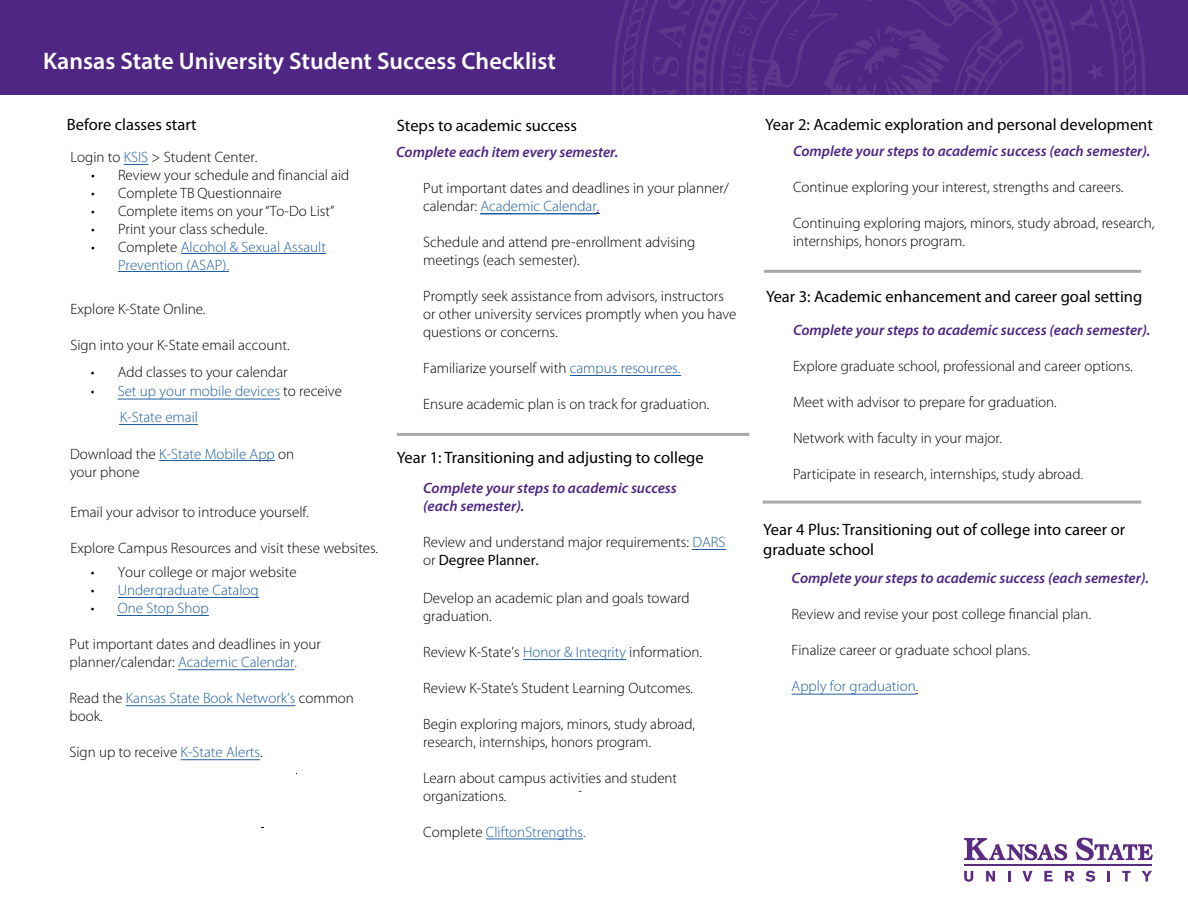
<style>
.page{position:relative;width:1188px;height:918px;background:#fff}
.page>*{position:absolute;margin:0;border:0;box-sizing:border-box;transform-origin:0 0}
.t1{font:600 24px "Myriad Pro";color:#fff}
.t2{font:16.5px/19.8px "Myriad Pro";color:#000}
.t3{font:300 15px/18px "Myriad Pro";color:#000}
.t4{font:italic 600 15px/18px "Myriad Pro";color:#4f2683}
.t5{font:300 15px/18px "Myriad Pro";color:#215e9e}
.t6{font:300 15px/18px "Myriad Pro";color:#205d9e}
.s1{color:#215e9e}
.s2{color:#000}
.s3{color:#205d9e}
.s4{color:#4f2683}
.s5{font-weight:400}
</style>
<div class="page">
<div style="left:0;top:0;width:1188px;height:94px;background:#4f2683"></div>
<svg style="left:621px;top:0;width:516px;height:270px"></svg>
<hr style="left:486px;top:839px;width:97px;height:1px;background:#215e9e">
<hr style="left:523px;top:659px;width:103px;height:1px;background:#215e9e">
<hr style="left:692px;top:549px;width:33px;height:1px;background:#205d9e">
<svg style="left:665px;top:375px;width:15px;height:1px"></svg>
<hr style="left:632px;top:375px;width:33px;height:1px;background:#205d9e">
<hr style="left:570px;top:375px;width:62px;height:1px;background:#205d9e">
<hr style="left:562px;top:213px;width:35px;height:1px;background:#215e9e">
<hr style="left:511px;top:213px;width:51px;height:1px;background:#205d9e">
<hr style="left:480px;top:213px;width:31px;height:1px;background:#215e9e">
<svg style="left:124px;top:164px;width:24px;height:1px"></svg>
<hr style="left:118px;top:271px;width:111px;height:1px;background:#205d9e">
<hr style="left:181px;top:253px;width:145px;height:1px;background:#205d9e">
<hr style="left:118px;top:615px;width:91px;height:1px;background:#215e9e">
<hr style="left:118px;top:597px;width:141px;height:1px;background:#215e9e">
<hr style="left:181px;top:759px;width:79px;height:1px;background:#215e9e">
<hr style="left:126px;top:705px;width:169px;height:1px;background:#215e9e">
<hr style="left:178px;top:669px;width:116px;height:1px;background:#215e9e">
<hr style="left:792px;top:694px;width:124px;height:1px;background:#215e9e">
<hr style="left:964px;top:865px;width:188px;height:1px;background:#5b2b82">
<svg style="left:964px;top:838px;width:103px;height:22px"></svg>
<svg style="left:1076px;top:838px;width:77px;height:23px"></svg>
<svg style="left:964px;top:871px;width:9px;height:11px"></svg>
<svg style="left:986px;top:871px;width:9px;height:10px"></svg>
<svg style="left:1008px;top:871px;width:3px;height:10px"></svg>
<svg style="left:1022px;top:871px;width:10px;height:10px"></svg>
<svg style="left:1044px;top:871px;width:9px;height:10px"></svg>
<svg style="left:1065px;top:871px;width:9px;height:10px"></svg>
<svg style="left:1086px;top:871px;width:9px;height:11px"></svg>
<svg style="left:1108px;top:871px;width:2px;height:10px"></svg>
<svg style="left:1122px;top:871px;width:8px;height:10px"></svg>
<svg style="left:1142px;top:871px;width:10px;height:10px"></svg>
<hr style="left:397px;top:433px;width:352px;height:3px;background:#a7a9ac">
<hr style="left:764px;top:270px;width:377px;height:3px;background:#a7a9ac">
<hr style="left:763px;top:501px;width:378px;height:3px;background:#a7a9ac">
<hr style="left:118px;top:399px;width:162px;height:1px;background:#215e9e">
<hr style="left:120px;top:424px;width:78px;height:1px;background:#215e9e">
<hr style="left:159px;top:461px;width:116px;height:1px;background:#205d9e">
<h1 class="t1" style="left:43px;top:46px;width:514px">Kansas State University Student Success Checklist</h1>
<p class="t2" style="left:67px;top:115px;width:131px">Before classes start</p>
<p class="t3" style="left:70px;top:147px;width:189px">Login to <span class="s1">KSIS</span> &gt; Student Center.</p>
<p class="t3" style="left:91px;top:166px;width:260px">• Review your schedule and financial aid</p>
<p class="t3" style="left:91px;top:184px;width:192px">• Complete TB Questionnaire</p>
<p class="t3" style="left:91px;top:202px;width:245px">• Complete items on your “To-Do List”</p>
<p class="t3" style="left:91px;top:220px;width:178px">• Print your class schedule.</p>
<p class="t6" style="left:118px;top:238px;width:210px;text-indent:-27px"><span class="s2">• Complete</span> Alcohol &amp; Sexual Assault<br>Prevention (ASAP).</p>
<p class="t3" style="left:70px;top:300px;width:137px">Explore K-State Online.</p>
<p class="t3" style="left:70px;top:336px;width:221px">Sign into your K-State email account.</p>
<p class="t3" style="left:91px;top:363px;width:198px">• Add classes to your calendar</p>
<p class="t5" style="left:120px;top:378px;width:224px;line-height:25.7px;text-indent:-29px"><span class="s2">•</span> Set up your mobile devices <span class="s2">to receive<br></span>K-State email</p>
<p class="t3" style="left:70px;top:445px;width:226px">Download the <span class="s3">K-State Mobile App</span> on your phone</p>
<p class="t3" style="left:70px;top:503px;width:240px">Email your advisor to introduce yourself.</p>
<p class="t3" style="left:70px;top:539px;width:309px">Explore Campus Resources and visit these websites.</p>
<p class="t3" style="left:91px;top:563px;width:207px">• Your college or major website</p>
<p class="t5" style="left:91px;top:581px;width:169px"><span class="s2">•</span> Undergraduate Catalog</p>
<p class="t5" style="left:91px;top:599px;width:120px"><span class="s2">•</span> One Stop Shop</p>
<p class="t3" style="left:69px;top:635px;width:253px">Put important dates and deadlines in your planner/calendar: <span class="s1">Academic Calendar</span><span class="s4">.</span></p>
<p class="t5" style="left:69px;top:689px;width:286px"><span class="s2">Read the</span> Kansas State Book Network’s <span class="s2">common book.</span></p>
<p class="t3" style="left:69px;top:743px;width:195px">Sign up to receive <span class="s1">K-State Alerts</span>.</p>
<p class="t2" style="left:397px;top:115px;width:181px">Steps to academic success</p>
<p class="t2" style="left:765px;top:115px;width:389px">Year 2: Academic exploration and personal development</p>
<p class="t4" style="left:396px;top:143px;width:224px">Complete each item every semester.</p>
<p class="t3" style="left:423px;top:179px;width:307px">Put important dates and deadlines in your planner/ calendar: <span class="s1">Acad</span><span class="s3">emic Cal</span><span class="s1">endar</span><span class="s4">.</span></p>
<p class="t3" style="left:423px;top:233px;width:274px">Schedule and attend pre-enrollment advising meetings (each semester).</p>
<p class="t3" style="left:423px;top:287px;width:315px">Promptly seek assistance from advisors, instructors or other university services promptly when you have questions or concerns.</p>
<p class="t3" style="left:423px;top:359px;width:259px">Familiarize yourself with <span class="s3">campus resources.</span></p>
<p class="t3" style="left:423px;top:395px;width:288px">Ensure academic plan is on track for graduation.</p>
<p class="t4" style="left:793px;top:142px;width:359px">Complete your steps to academic success (each semester).</p>
<p class="t3" style="left:793px;top:178px;width:332px">Continue exploring your interest, strengths and careers.</p>
<p class="t3" style="left:793px;top:214px;width:363px">Continuing exploring majors, minors, study abroad, research, internships, honors program.</p>
<p class="t2" style="left:766px;top:287px;width:378px">Year 3: Academic enhancement and career goal setting</p>
<p class="t4" style="left:793px;top:321px;width:359px">Complete your steps to academic success (each semester).</p>
<p class="t3" style="left:793px;top:357px;width:341px">Explore graduate school, professional and career options.</p>
<p class="t3" style="left:793px;top:393px;width:265px">Meet with advisor to prepare for graduation.</p>
<p class="t3" style="left:793px;top:429px;width:210px">Network with faculty in your major.</p>
<p class="t3" style="left:793px;top:465px;width:291px">Participate in research, internships, study abroad.</p>
<p class="t2" style="left:397px;top:447px;width:308px">Year 1: Transitioning and adjusting to college</p>
<p class="t4" style="left:423px;top:478px;width:255px">Complete your steps to academic success (each semester).</p>
<p class="t3" style="left:423px;top:532px;width:304px;line-height:18.6px">Review and understand major requirements: <span class="s3">DARS </span>or <span class="s5">Degree Planner.</span></p>
<p class="t3" style="left:423px;top:589px;width:268px">Develop an academic plan and goals toward graduation.</p>
<p class="t3" style="left:423px;top:643px;width:281px">Review K-State’s <span class="s1">Honor &amp; Integrity</span> information.</p>
<p class="t3" style="left:423px;top:679px;width:272px">Review K-State’s Student Learning Outcomes.</p>
<p class="t3" style="left:423px;top:715px;width:273px">Begin exploring majors, minors, study abroad, research, internships, honors program.</p>
<p class="t3" style="left:423px;top:769px;width:256px">Learn about campus activities and student organizations.</p>
<p class="t5" style="left:423px;top:823px;width:164px"><span class="s2">Complete</span> CliftonStrengths<span class="s4">.</span></p>
<p class="t2" style="left:763px;top:519px;width:363px">Year 4 Plus: Transitioning out of college into career or graduate school</p>
<p class="t4" style="left:792px;top:569px;width:359px">Complete your steps to academic success (each semester).</p>
<p class="t3" style="left:792px;top:605px;width:301px">Review and revise your post college financial plan.</p>
<p class="t3" style="left:792px;top:641px;width:240px">Finalize career or graduate school plans.</p>
<p class="t5" style="left:792px;top:677px;width:128px">Apply for graduation<span class="s4">.</span></p>
</div>
